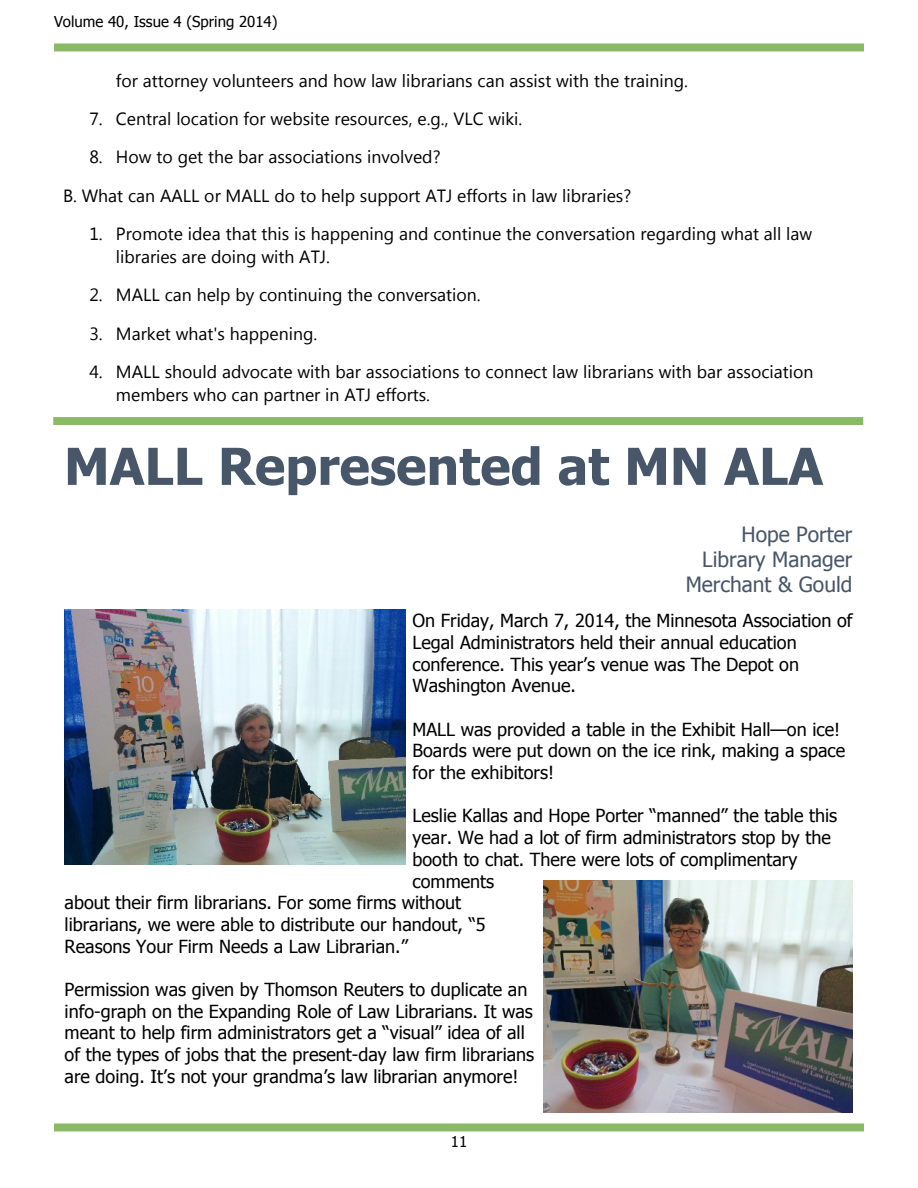
<style>
.page{position:relative;width:918px;height:1188px;background:#fff}
.page>*{position:absolute;margin:0;border:0;box-sizing:border-box;transform-origin:0 0}
.t1{font:700 51px "Tahoma";color:#475669}
.t2{font:21px/25.3px "Tahoma";color:#475669;text-align:right}
.t3{font:18px/21.8px "Tahoma";color:#000}
.t4{font:17.7px/23.5px "Segoe UI";color:#000}
.t5{font:15px "Tahoma";color:#000}
</style>
<div class="page">
<div style="left:54px;top:43px;width:810px;height:8px;background:#8bba67;border:2px solid #8bba67"></div>
<div style="left:54px;top:1123px;width:810px;height:8px;background:#8bba67;border:2px solid #8bba67"></div>
<div style="left:53px;top:417px;width:810px;height:8px;background:#8bba67"></div>
<img style="left:65px;top:609px;width:341px;height:256px">
<img style="left:544px;top:880px;width:309px;height:232px">
<p class="t5" style="left:54px;top:15px;width:225px">Volume 40, Issue 4 (Spring 2014)</p>
<p class="t4" style="left:116px;top:71px;width:573px">for attorney volunteers and how law librarians can assist with the training.</p>
<p class="t4" style="left:89px;top:109px;width:434px">7. Central location for website resources, e.g., VLC wiki.</p>
<p class="t4" style="left:63px;top:140px;width:570px;line-height:38.2px;text-indent:26px">8. How to get the bar associations involved?<br>B. What can AALL or MALL do to help support ATJ efforts in law libraries?</p>
<p class="t4" style="left:116px;top:223px;width:698px;text-indent:-27px">1. Promote idea that this is happening and continue the conversation regarding what all law libraries are doing with ATJ.</p>
<p class="t4" style="left:89px;top:285px;width:393px">2. MALL can help by continuing the conversation.</p>
<p class="t4" style="left:89px;top:323px;width:229px">3. Market what's happening.</p>
<p class="t4" style="left:116px;top:361px;width:699px;text-indent:-27px">4. MALL should advocate with bar associations to connect law librarians with bar association members who can partner in ATJ efforts.</p>
<p class="t1" style="left:64px;top:446px;width:761px">MALL Represented at MN ALA</p>
<p class="t2" style="left:686px;top:523px;width:168px">Hope Porter<br>Library Manager<br>Merchant &amp; Gould</p>
<p class="t3" style="left:412px;top:611px;width:442px">On Friday, March 7, 2014, the Minnesota Association of Legal Administrators held their annual education conference. This year’s venue was The Depot on Washington Avenue.</p>
<p class="t3" style="left:412px;top:720px;width:434px">MALL was provided a table in the Exhibit Hall—on ice!<br>Boards were put down on the ice rink, making a space for the exhibitors!</p>
<p class="t3" style="left:412px;top:807px;width:426px">Leslie Kallas and Hope Porter “manned” the table this</p>
<p class="t3" style="left:412px;top:828px;width:420px">year. We had a lot of firm administrators stop by the</p>
<p class="t3" style="left:412px;top:850px;width:386px">booth to chat. There were lots of complimentary</p>
<p class="t3" style="left:412px;top:872px;width:83px">comments</p>
<p class="t3" style="left:65px;top:893px;width:398px">about their firm librarians. For some firms without</p>
<p class="t3" style="left:65px;top:915px;width:423px">librarians, we were able to distribute our handout, “5</p>
<p class="t3" style="left:65px;top:937px;width:345px">Reasons Your Firm Needs a Law Librarian.”</p>
<p class="t3" style="left:65px;top:980px;width:471px">Permission was given by Thomson Reuters to duplicate an info-graph on the Expanding Role of Law Librarians. It was meant to help firm administrators get a “visual” idea of all of the types of jobs that the present-day law firm librarians are doing. It’s not your grandma’s law librarian anymore!</p>
<p class="t5" style="left:451px;top:1136px;width:18px">11</p>
</div>
